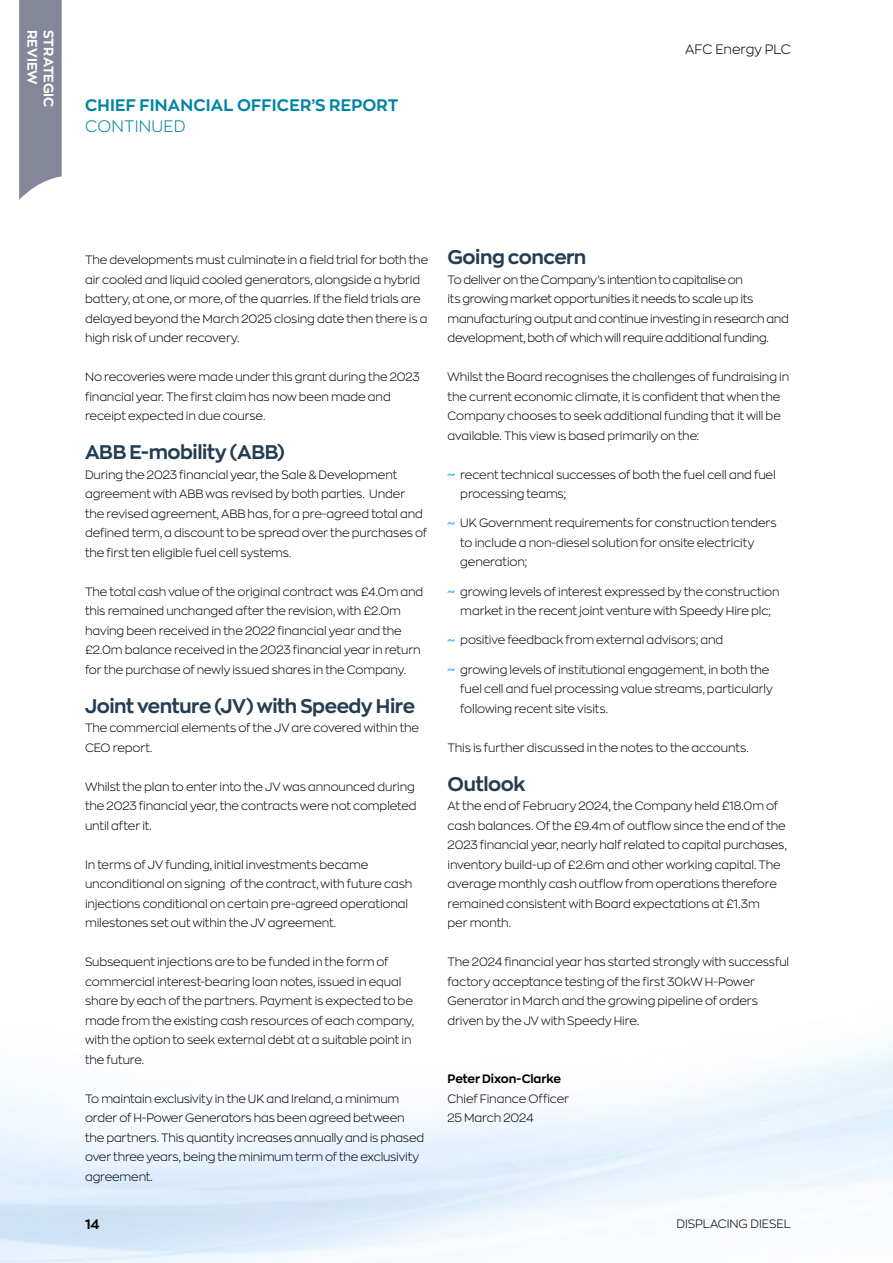
<style>
.page{position:relative;width:893px;height:1263px;background:#fff}
.page>*{position:absolute;margin:0;border:0;box-sizing:border-box;transform-origin:0 0}
.t1{font:700 19.5px "Zona Pro";letter-spacing:-.02em;color:#243d51}
.t2{font:700 16.5px "Zona Pro";letter-spacing:.01em;color:#0084a5}
.t3{font:300 16.5px "Zona Pro";letter-spacing:.01em;color:#0084a5}
.t4{font:700 13.5px "Zona Pro";letter-spacing:.005em;color:#fff}
.t5{font:300 13.5px "Zona Pro";color:#000}
.t6{font:700 13.5px "Zona Pro";color:#000}
.t7{font:300 12px/19.5px "Zona Pro";letter-spacing:-.01em;color:#000}
.t8{font:700 12px "Zona Pro";letter-spacing:-.005em;color:#000}
.s1{color:#69c8f3}
</style>
<div class="page">
<svg style="left:19px;top:0;width:43px;height:200px;background:#8e91a2"></svg>
<p class="t4" style="left:41px;top:30px;width:56px;rotate:90deg">REVIEW</p>
<p class="t4" style="left:58px;top:30px;width:79px;rotate:90deg">STRATEGIC</p>
<h2 class="t2" style="left:85px;top:94px;width:315px">CHIEF FINANCIAL OFFICER’S REPORT</h2>
<h2 class="t3" style="left:85px;top:116px;width:102px">CONTINUED</h2>
<p class="t5" style="left:685px;top:40px;width:107px">AFC Energy PLC</p>
<p class="t7" style="left:85px;top:250px;width:345px">The developments must culminate in a field trial for both the air cooled and liquid cooled generators, alongside a hybrid battery, at one, or more, of the quarries. If the field trials are delayed beyond the March 2025 closing date then there is a high risk of under recovery.</p>
<p class="t7" style="left:85px;top:367px;width:336px">No recoveries were made under this grant during the 2023 financial year. The first claim has now been made and receipt expected in due course.</p>
<h1 class="t1" style="left:85px;top:439px;width:201px">ABB E-mobility (ABB)</h1>
<p class="t7" style="left:85px;top:464px;width:344px">During the 2023 financial year, the Sale &amp; Development agreement with ABB was revised by both parties. Under the revised agreement, ABB has, for a pre-agreed total and defined term, a discount to be spread over the purchases of the first ten eligible fuel cell systems.</p>
<p class="t7" style="left:85px;top:581px;width:340px">The total cash value of the original contract was £4.0m and this remained unchanged after the revision, with £2.0m having been received in the 2022 financial year and the £2.0m balance received in the 2023 financial year in return for the purchase of newly issued shares in the Company.</p>
<h1 class="t1" style="left:85px;top:692px;width:331px">Joint venture (JV) with Speedy Hire</h1>
<p class="t7" style="left:85px;top:718px;width:336px">The commercial elements of the JV are covered within the<br>CEO report.</p>
<p class="t7" style="left:85px;top:776px;width:333px">Whilst the plan to enter into the JV was announced during the 2023 financial year, the contracts were not completed until after it.</p>
<p class="t7" style="left:85px;top:854px;width:329px">In terms of JV funding, initial investments became unconditional on signing of the contract, with future cash injections conditional on certain pre-agreed operational milestones set out within the JV agreement.</p>
<p class="t7" style="left:85px;top:952px;width:330px">Subsequent injections are to be funded in the form of commercial interest-bearing loan notes, issued in equal share by each of the partners. Payment is expected to be made from the existing cash resources of each company, with the option to seek external debt at a suitable point in the future.</p>
<p class="t7" style="left:85px;top:1088px;width:341px">To maintain exclusivity in the UK and Ireland, a minimum order of H-Power Generators has been agreed between the partners. This quantity increases annually and is phased over three years, being the minimum term of the exclusivity agreement.</p>
<h1 class="t1" style="left:448px;top:244px;width:140px">Going concern</h1>
<p class="t7" style="left:448px;top:269px;width:343px">To deliver on the Company’s intention to capitalise on<br>its growing market opportunities it needs to scale up its manufacturing output and continue investing in research and development, both of which will require additional funding.</p>
<p class="t7" style="left:448px;top:367px;width:343px">Whilst the Board recognises the challenges of fundraising in the current economic climate, it is confident that when the Company chooses to seek additional funding that it will be available. This view is based primarily on the:</p>
<p class="t7" style="left:460px;top:464px;width:317px;text-indent:-13px"><span class="s1">~</span> recent technical successes of both the fuel cell and fuel processing teams;</p>
<p class="t7" style="left:460px;top:513px;width:318px;text-indent:-13px"><span class="s1">~</span> UK Government requirements for construction tenders to include a non-diesel solution for onsite electricity generation;</p>
<p class="t7" style="left:448px;top:581px;width:334px;text-align:center"><span class="s1">~</span> growing levels of interest expressed by the construction market in the recent joint venture with Speedy Hire plc;</p>
<p class="t7" style="left:448px;top:630px;width:277px"><span class="s1">~</span> positive feedback from external advisors; and</p>
<p class="t7" style="left:460px;top:659px;width:314px;text-indent:-13px"><span class="s1">~</span> growing levels of institutional engagement, in both the fuel cell and fuel processing value streams, particularly following recent site visits.</p>
<p class="t7" style="left:448px;top:737px;width:303px">This is further discussed in the notes to the accounts.</p>
<h1 class="t1" style="left:448px;top:770px;width:80px">Outlook</h1>
<p class="t7" style="left:448px;top:796px;width:341px">At the end of February 2024, the Company held £18.0m of cash balances. Of the £9.4m of outflow since the end of the 2023 financial year, nearly half related to capital purchases, inventory build-up of £2.6m and other working capital. The average monthly cash outflow from operations therefore remained consistent with Board expectations at £1.3m<br>per month.</p>
<p class="t7" style="left:448px;top:952px;width:343px">The 2024 financial year has started strongly with successful factory acceptance testing of the first 30kW H-Power Generator in March and the growing pipeline of orders driven by the JV with Speedy Hire.</p>
<p class="t8" style="left:448px;top:1071px;width:115px">Peter Dixon-Clarke</p>
<p class="t7" style="left:448px;top:1088px;width:123px">Chief Finance Officer<br>25 March 2024</p>
<p class="t6" style="left:85px;top:1215px;width:16px">14</p>
<p class="t7" style="left:676px;top:1214px;width:116px">DISPLACING DIESEL</p>
</div>
